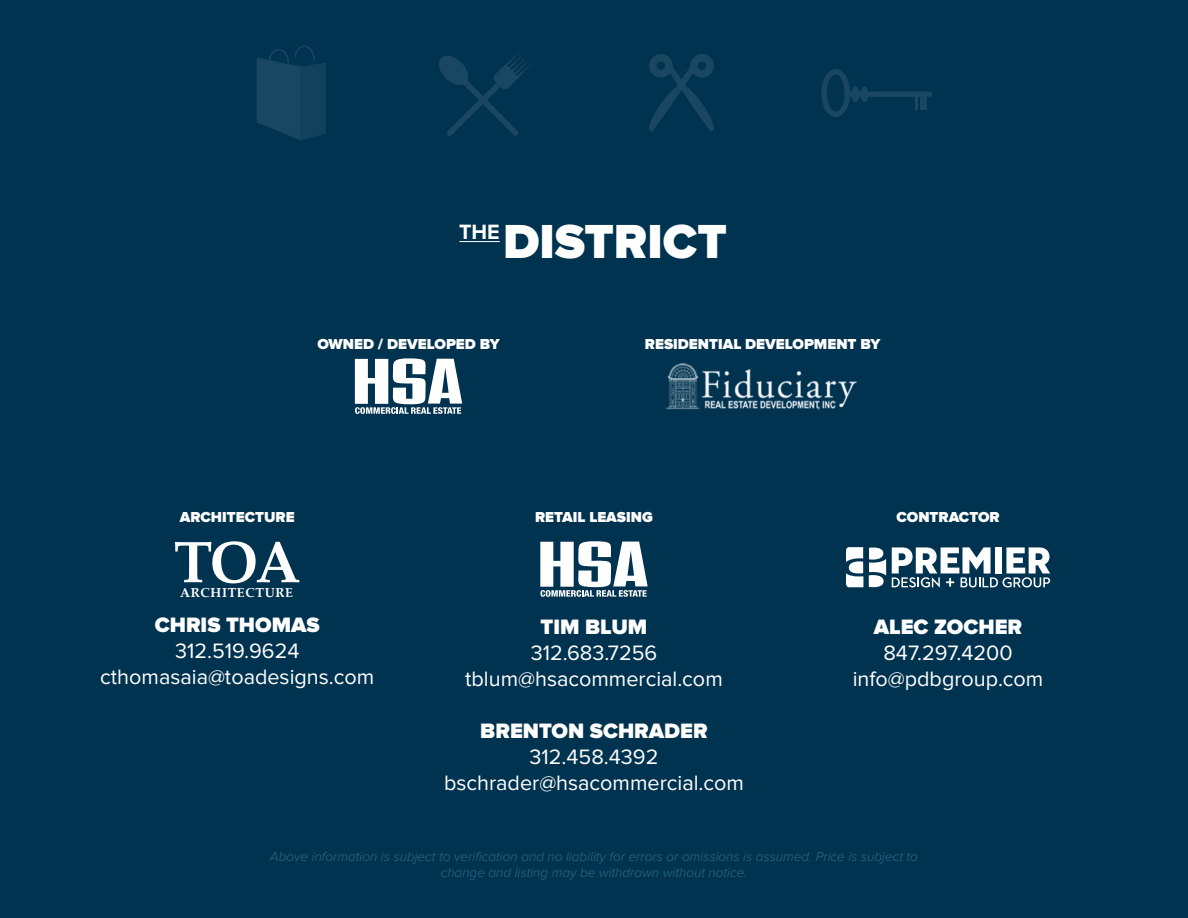
<style>
.page{position:relative;width:1188px;height:918px;background:#003350}
.page>*{position:absolute;margin:0;border:0;box-sizing:border-box;transform-origin:0 0}
.t1{font:700 58.35px "Palatino Linotype";color:#fff}
.t2{font:900 49.5px "Proxima Nova";color:#fff}
.t3{font:21.6px/26px "Proxima Nova";color:#fff;text-align:center}
.t4{font:900 21.6px "Proxima Nova";color:#fff}
.t5{font:700 21.45px "Proxima Nova";color:#fff}
.t6{font:900 15px "Proxima Nova";color:#fff}
.t7{font:italic 300 13.5px/16.2px "Proxima Nova";color:#2c6987;text-align:center}
.t8{font:700 12.9px "Palatino Linotype";letter-spacing:.05em;color:#fff}
</style>
<div class="page">
<hr style="left:459px;top:241px;width:41px;height:1px;background:#fff">
<svg style="left:540px;top:541px;width:108px;height:56px"></svg>
<svg style="left:355px;top:358px;width:107px;height:56px"></svg>
<svg style="left:869px;top:548px;width:17px;height:39px"></svg>
<svg style="left:846px;top:547px;width:17px;height:40px"></svg>
<svg style="left:892px;top:547px;width:158px;height:40px"></svg>
<div style="left:821px;top:69px;width:29px;height:48px;border:5px solid #fff;border-radius:50%"></div>
<div style="left:846px;top:92px;width:84px;height:5px;background:#194761"></div>
<div style="left:920px;top:96px;width:7px;height:14px;background:#194761"></div>
<svg style="left:916px;top:97px;width:2px;height:13px"></svg>
<div style="left:851px;top:86px;width:8px;height:16px;background:#194761;border-radius:50%"></div>
<div style="left:861px;top:86px;width:7px;height:16px;background:#194761;border-radius:50%"></div>
<div style="left:649px;top:54px;width:24px;height:24px;border:8px solid #fff;border-radius:50%"></div>
<div style="left:690px;top:54px;width:24px;height:24px;border:8px solid #fff;border-radius:50%"></div>
<svg style="left:649px;top:60px;width:65px;height:72px"></svg>
<svg style="left:439px;top:53px;width:92px;height:83px"></svg>
<div style="left:294px;top:46px;width:21px;height:27px;border:2px solid #fff;border-radius:50%"></div>
<svg style="left:257px;top:55px;width:69px;height:85px"></svg>
<div style="left:269px;top:49px;width:20px;height:27px;border:2px solid #fff;border-radius:50%"></div>
<img style="left:665px;top:362px;width:192px;height:49px">
<h2 class="t2" style="left:503px;top:213px;width:225px">DISTRICT</h2>
<h3 class="t5" style="left:459px;top:220px;width:42px">THE</h3>
<p class="t6" style="left:317px;top:335px;width:184px">OWNED / DEVELOPED BY</p>
<p class="t6" style="left:645px;top:335px;width:237px">RESIDENTIAL DEVELOPMENT BY</p>
<p class="t6" style="left:180px;top:508px;width:117px">ARCHITECTURE</p>
<h1 class="t1" style="left:174px;top:521px;width:129px">TOA</h1>
<p class="t8" style="left:180px;top:584px;width:115px">ARCHITECTURE</p>
<p class="t6" style="left:535px;top:508px;width:119px">RETAIL LEASING</p>
<p class="t6" style="left:896px;top:508px;width:105px">CONTRACTOR</p>
<h3 class="t4" style="left:155px;top:613px;width:167px">CHRIS THOMAS</h3>
<h3 class="t3" style="left:100px;top:638px;width:275px">312.519.9624 cthomasaia@toadesigns.com</h3>
<h3 class="t4" style="left:541px;top:614px;width:108px">TIM BLUM</h3>
<h3 class="t3" style="left:465px;top:640px;width:259px">312.683.7256 tblum@hsacommercial.com</h3>
<h3 class="t4" style="left:480px;top:718px;width:229px">BRENTON SCHRADER</h3>
<h3 class="t3" style="left:444px;top:744px;width:301px">312.458.4392 bschrader@hsacommercial.com</h3>
<h3 class="t4" style="left:874px;top:614px;width:150px">ALEC ZOCHER</h3>
<h3 class="t3" style="left:853px;top:640px;width:192px">847.297.4200 info@pdbgroup.com</h3>
<p class="t7" style="left:270px;top:849px;width:650px">Above information is subject to verification and no liability for errors or omissions is assumed. Price is subject to change and listing may be withdrawn without notice.</p>
</div>
